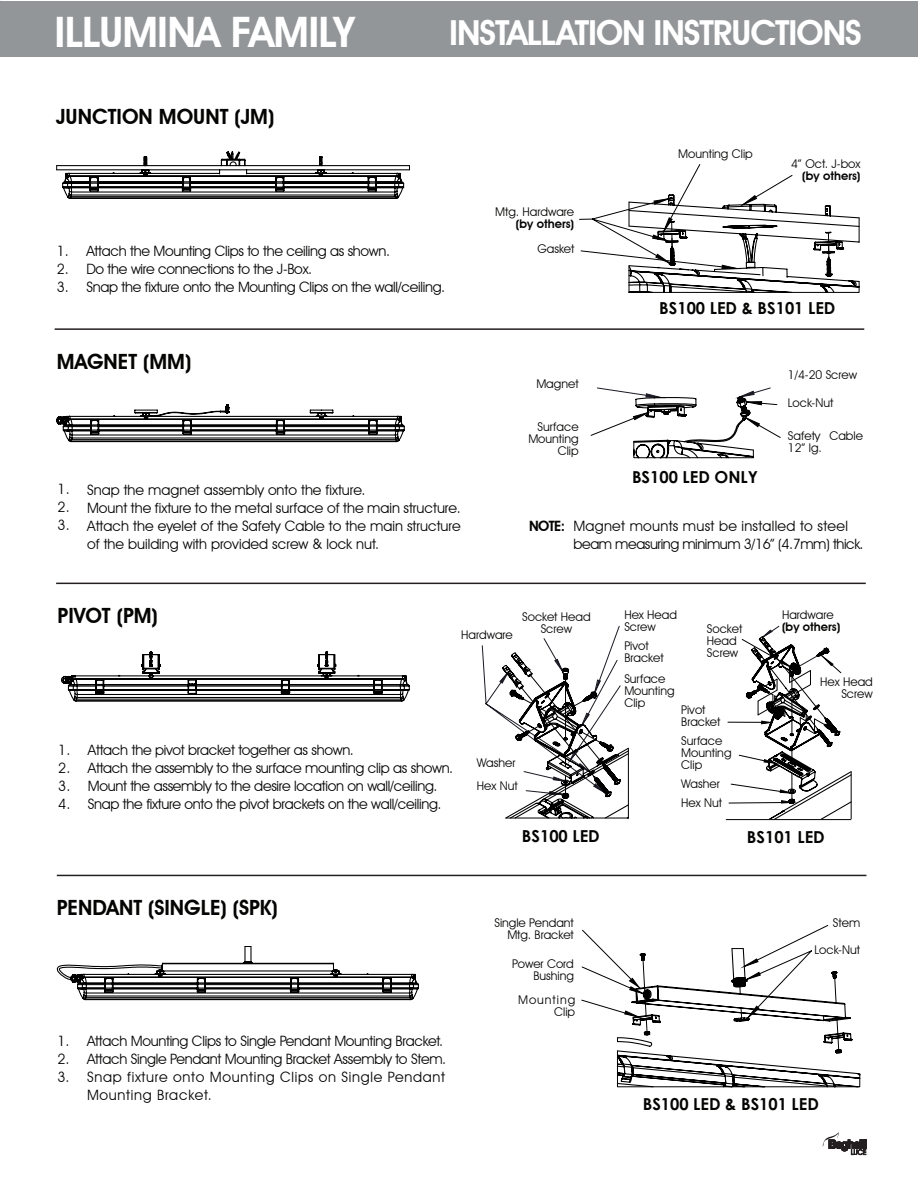
<style>
.page{position:relative;width:918px;height:1188px;background:#fff}
.page>*{position:absolute;margin:0;border:0;box-sizing:border-box;transform-origin:0 0}
.t1{font:600 42px "Avant Garde IT Cby BT";letter-spacing:-.02em;color:#fff}
.t2{font:600 34.5px "Avant Garde IT Cby BT";letter-spacing:-.03em;color:#fff}
.t3{font:600 21px "Avant Garde IT Cby BT";color:#040503}
.t4{font:700 16.5px "Century Gothic";color:#040503}
.t5{font:14.25px "Avant Garde IT Cby BT";letter-spacing:-.02em;color:#040503}
.t6{font:14.25px/18px "Avant Garde IT Cby BT";color:#040503}
.t7{font:14.25px/18px "Avant Garde IT Cby BT";letter-spacing:.02em;color:#040503}
.t8{font:14.25px/18px "Avant Garde IT Cby BT";letter-spacing:.05em;color:#040503}
.t9{font:600 14.25px "Avant Garde IT Cby BT";color:#040503}
.t10{font:12px/12px "Avant Garde IT Cby BT";color:#040503}
.t11{font:600 12px "Avant Garde IT Cby BT";color:#040503}
.t12{font:12px/12px "Avant Garde IT Cby BT";letter-spacing:.08em;color:#040503;text-align:right}
.s1{font-weight:600}
</style>
<div class="page">
<div style="left:0;top:1px;width:918px;height:55px;background:#939698"></div>
<svg style="left:823px;top:1132px;width:45px;height:23px"></svg>
<svg style="left:725px;top:625px;width:127px;height:195px"></svg>
<hr style="left:726px;top:819px;width:125px;height:1px;background:#000">
<hr style="left:55px;top:328px;width:809px;height:2px;background:#231f20">
<svg style="left:61px;top:651px;width:349px;height:51px"></svg>
<svg style="left:481px;top:625px;width:148px;height:194px"></svg>
<hr style="left:56px;top:583px;width:810px;height:1px;background:#231f20">
<svg style="left:56px;top:404px;width:349px;height:39px"></svg>
<svg style="left:590px;top:387px;width:191px;height:72px"></svg>
<svg style="left:579px;top:164px;width:281px;height:129px"></svg>
<svg style="left:56px;top:151px;width:354px;height:48px"></svg>
<svg style="left:56px;top:946px;width:363px;height:55px"></svg>
<svg style="left:581px;top:925px;width:280px;height:163px"></svg>
<hr style="left:57px;top:875px;width:809px;height:1px;background:#231f20">
<p class="t1" style="left:55px;top:7px;width:301px">ILLUMINA FAMILY</p>
<p class="t2" style="left:449px;top:12px;width:414px">INSTALLATION INSTRUCTIONS</p>
<p class="t3" style="left:56px;top:104px;width:220px">JUNCTION MOUNT (JM)</p>
<p class="t5" style="left:57px;top:243px;width:14px">1.</p>
<p class="t5" style="left:57px;top:261px;width:14px">2.</p>
<p class="t5" style="left:57px;top:279px;width:14px">3.</p>
<p class="t5" style="left:86px;top:243px;width:305px">Attach the Mounting Clips to the ceiling as shown.</p>
<p class="t5" style="left:86px;top:261px;width:227px">Do the wire connections to the J-Box.</p>
<p class="t5" style="left:86px;top:279px;width:360px">Snap the fixture onto the Mounting Clips on the wall/ceiling.</p>
<p class="t3" style="left:57px;top:349px;width:136px">MAGNET (MM)</p>
<p class="t10" style="left:495px;top:205px;width:80px;text-align:right">Mtg. Hardware <span class="s1">(by others)</span></p>
<p class="t10" style="left:538px;top:242px;width:38px">Gasket</p>
<p class="t10" style="left:536px;top:377px;width:44px">Magnet</p>
<p class="t10" style="left:528px;top:420px;width:52px;text-align:right">Surface<br>Mounting<br>Clip</p>
<p class="t10" style="left:678px;top:148px;width:76px">Mounting Clip</p>
<p class="t10" style="left:791px;top:157px;width:71px">4” Oct. J-box</p>
<p class="t11" style="left:802px;top:168px;width:60px">(by others)</p>
<p class="t4" style="left:659px;top:295px;width:178px">BS100 LED &amp; BS101 LED</p>
<p class="t10" style="left:788px;top:369px;width:71px">1/4-20 Screw</p>
<p class="t10" style="left:788px;top:397px;width:47px">Lock-Nut</p>
<p class="t10" style="left:788px;top:430px;width:77px">Safety Cable<br>12” lg.</p>
<p class="t4" style="left:632px;top:464px;width:128px">BS100 LED ONLY</p>
<p class="t5" style="left:58px;top:480px;width:14px">1.</p>
<p class="t5" style="left:58px;top:498px;width:14px">2.</p>
<p class="t5" style="left:58px;top:516px;width:14px">3.</p>
<p class="t9" style="left:529px;top:518px;width:38px">NOTE:</p>
<p class="t7" style="left:574px;top:517px;width:292px">Magnet mounts must be installed to steel beam measuring minimum 3/16” (4.7mm) thick.</p>
<p class="t6" style="left:87px;top:481px;width:280px">Snap the magnet assembly onto the fixture.</p>
<p class="t6" style="left:87px;top:499px;width:375px">Mount the fixture to the metal surface of the main structure.</p>
<p class="t6" style="left:87px;top:517px;width:375px">Attach the eyelet of the Safety Cable to the main structure of the building with provided screw &amp; lock nut.</p>
<p class="t3" style="left:58px;top:603px;width:102px">PIVOT (PM)</p>
<p class="t5" style="left:58px;top:742px;width:14px">1.</p>
<p class="t5" style="left:58px;top:760px;width:14px">2.</p>
<p class="t5" style="left:58px;top:778px;width:14px">3.</p>
<p class="t5" style="left:58px;top:796px;width:14px">4.</p>
<p class="t5" style="left:88px;top:742px;width:268px">Attach the pivot bracket together as shown.</p>
<p class="t5" style="left:88px;top:760px;width:367px">Attach the assembly to the surface mounting clip as shown.</p>
<p class="t5" style="left:88px;top:778px;width:351px">Mount the assembly to the desire location on wall/ceiling.</p>
<p class="t5" style="left:88px;top:796px;width:355px">Snap the fixture onto the pivot brackets on the wall/ceiling.</p>
<p class="t10" style="left:461px;top:629px;width:53px">Hardware</p>
<p class="t10" style="left:522px;top:611px;width:70px;text-align:center">Socket Head<br>Screw</p>
<p class="t10" style="left:624px;top:608px;width:54px">Hex Head<br>Screw</p>
<p class="t10" style="left:624px;top:639px;width:41px">Pivot<br>Bracket</p>
<p class="t10" style="left:624px;top:673px;width:52px">Surface<br>Mounting<br>Clip</p>
<p class="t10" style="left:707px;top:622px;width:37px">Socket<br>Head<br>Screw</p>
<p class="t10" style="left:681px;top:704px;width:26px">Pivot</p>
<p class="t10" style="left:681px;top:716px;width:41px">Bracket</p>
<p class="t10" style="left:681px;top:734px;width:52px">Surface<br>Mounting<br>Clip</p>
<p class="t10" style="left:477px;top:756px;width:40px">Washer</p>
<p class="t10" style="left:477px;top:780px;width:42px">Hex Nut</p>
<p class="t10" style="left:681px;top:777px;width:40px">Washer</p>
<p class="t10" style="left:681px;top:797px;width:42px">Hex Nut</p>
<p class="t10" style="left:782px;top:608px;width:53px">Hardware</p>
<p class="t11" style="left:782px;top:619px;width:60px">(by others)</p>
<p class="t10" style="left:820px;top:675px;width:54px">Hex Head</p>
<p class="t10" style="left:841px;top:687px;width:33px">Screw</p>
<p class="t4" style="left:522px;top:824px;width:79px">BS100 LED</p>
<p class="t4" style="left:747px;top:824px;width:79px">BS101 LED</p>
<p class="t3" style="left:57px;top:895px;width:223px">PENDANT (SINGLE) (SPK)</p>
<p class="t5" style="left:57px;top:1033px;width:14px">1.</p>
<p class="t5" style="left:57px;top:1051px;width:14px">2.</p>
<p class="t5" style="left:57px;top:1069px;width:14px">3.</p>
<p class="t5" style="left:87px;top:1033px;width:358px">Attach Mounting Clips to Single Pendant Mounting Bracket.</p>
<p class="t5" style="left:87px;top:1051px;width:361px">Attach Single Pendant Mounting Bracket Assembly to Stem.</p>
<p class="t8" style="left:87px;top:1068px;width:359px">Snap fixture onto Mounting Clips on Single Pendant<br>Mounting Bracket.</p>
<p class="t10" style="left:495px;top:916px;width:81px;text-align:right">Single Pendant<br>Mtg. Bracket</p>
<p class="t10" style="left:833px;top:917px;width:29px">Stem</p>
<p class="t10" style="left:512px;top:958px;width:63px;text-align:right">Power Cord<br>Bushing</p>
<p class="t10" style="left:815px;top:943px;width:47px">Lock-Nut</p>
<p class="t12" style="left:518px;top:994px;width:59px">Mounting<br>Clip</p>
<p class="t4" style="left:643px;top:1091px;width:178px">BS100 LED &amp; BS101 LED</p>
</div>
